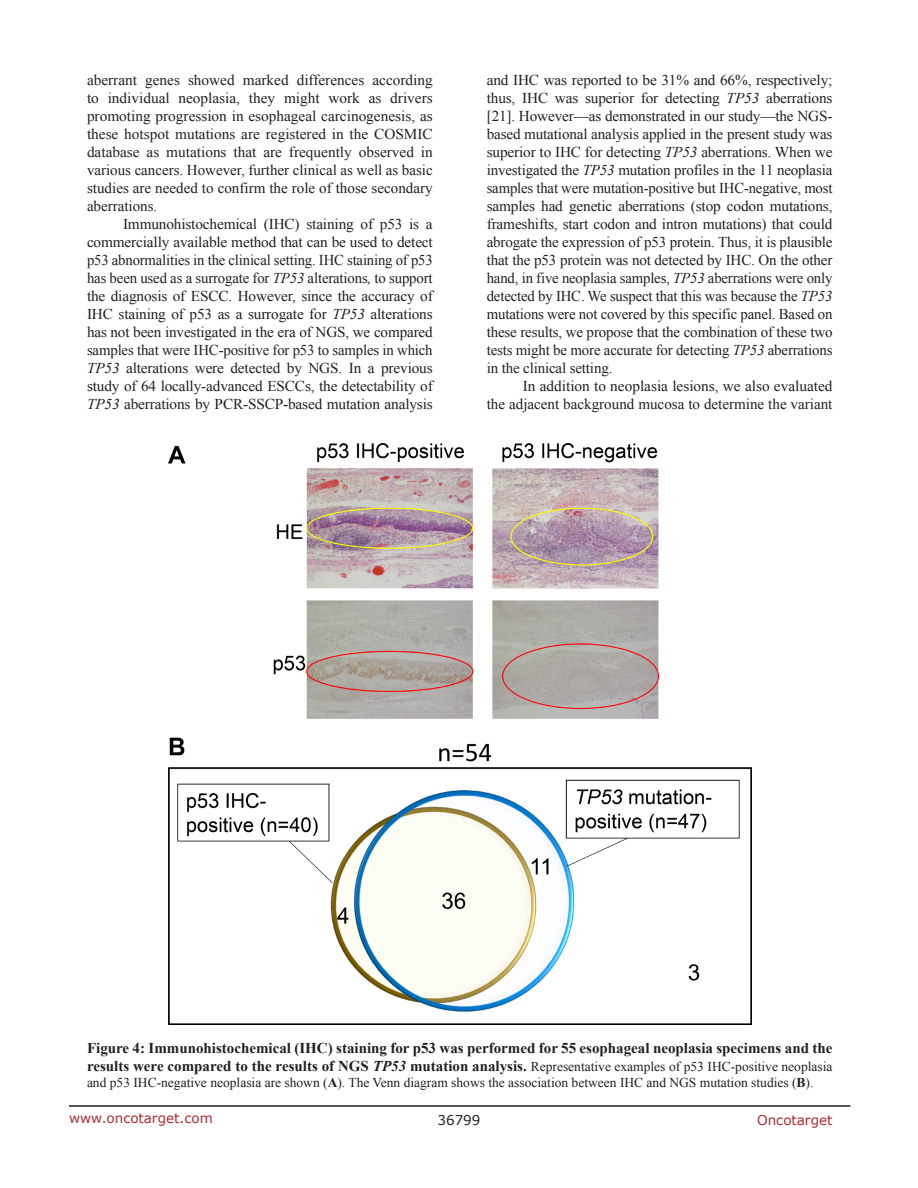
<style>
.page{position:relative;width:918px;height:1188px;background:#fff}
.page>*{position:absolute;margin:0;border:0;box-sizing:border-box;transform-origin:0 0}
.BodyText{font:15px/18px "Times New Roman";color:#231f20;text-align:justify}
.FigureText{font:700 15px/18px "Times New Roman";color:#231f20}
.FigureText-2{font:13.5px "Times New Roman";color:#231f20}
.t1{font:13.5px "Verdana";color:#ac2b31}
.t2{font:13.5px "Verdana";color:#231f20}
.s1{font-style:italic}
.s2{font-weight:400;font-size:13.5px}
.s3{font-weight:700}
</style>
<div class="page">
<hr style="left:69px;top:1105px;width:781px;height:2px;background:#231f20">
<img style="left:168px;top:444px;width:583px;height:580px">
<p class="BodyText" style="left:87px;top:71px;width:347px">aberrant genes showed marked differences according to individual neoplasia, they might work as drivers promoting progression in esophageal carcinogenesis, as these hotspot mutations are registered in the COSMIC database as mutations that are frequently observed in various cancers. However, further clinical as well as basic studies are needed to confirm the role of those secondary aberrations.</p>
<p class="BodyText" style="left:87px;top:215px;width:347px;text-indent:36px">Immunohistochemical (IHC) staining of p53 is a commercially available method that can be used to detect p53 abnormalities in the clinical setting. IHC staining of p53 has been used as a surrogate for <span class="s1">TP53</span> alterations<span class="s1">,</span> to support the diagnosis of ESCC. However, since the accuracy of IHC staining of p53 as a surrogate for <span class="s1">TP53</span> alterations has not been investigated in the era of NGS, we compared samples that were IHC-positive for p53 to samples in which <span class="s1">TP53</span> alterations were detected by NGS. In a previous study of 64 locally-advanced ESCCs, the detectability of <span class="s1">TP53</span> aberrations by PCR-SSCP-based mutation analysis</p>
<p class="BodyText" style="left:487px;top:71px;width:347px">and IHC was reported to be 31% and 66%, respectively; thus, IHC was superior for detecting <span class="s1">TP53</span> aberrations [21]. However—as demonstrated in our study—the NGS&shy;based mutational analysis applied in the present study was superior to IHC for detecting <span class="s1">TP53</span> aberrations. When we investigated the <span class="s1">TP53</span> mutation profiles in the 11 neoplasia samples that were mutation-positive but IHC-negative, most samples had genetic aberrations (stop codon mutations, frameshifts, start codon and intron mutations) that could abrogate the expression of p53 protein. Thus, it is plausible that the p53 protein was not detected by IHC. On the other hand, in five neoplasia samples, <span class="s1">TP53</span> aberrations were only detected by IHC. We suspect that this was because the <span class="s1">TP53 </span>mutations were not covered by this specific panel. Based on these results, we propose that the combination of these two tests might be more accurate for detecting <span class="s1">TP53</span> aberrations in the clinical setting.</p>
<p class="BodyText" style="left:487px;top:377px;width:347px;text-align:right">In addition to neoplasia lesions, we also evaluated<br>the adjacent background mucosa to determine the variant</p>
<p class="FigureText" style="left:87px;top:1038px;width:747px">Figure 4: Immunohistochemical (IHC) staining for p53 was performed for 55 esophageal neoplasia specimens and the results were compared to the results of NGS <span class="s1">TP53</span> mutation analysis. <span class="s2">Representative examples of p53 IHC-positive neoplasia</span></p>
<p class="FigureText-2" style="left:87px;top:1073px;width:728px">and p53 IHC-negative neoplasia are shown (<span class="s3">A</span>). The Venn diagram shows the association between IHC and NGS mutation studies (<span class="s3">B</span>).</p>
<p class="t1" style="left:69px;top:1109px;width:145px">www.oncotarget.com</p>
<p class="t2" style="left:438px;top:1111px;width:44px">36799</p>
<p class="t1" style="left:757px;top:1111px;width:77px">Oncotarget</p>
</div>
